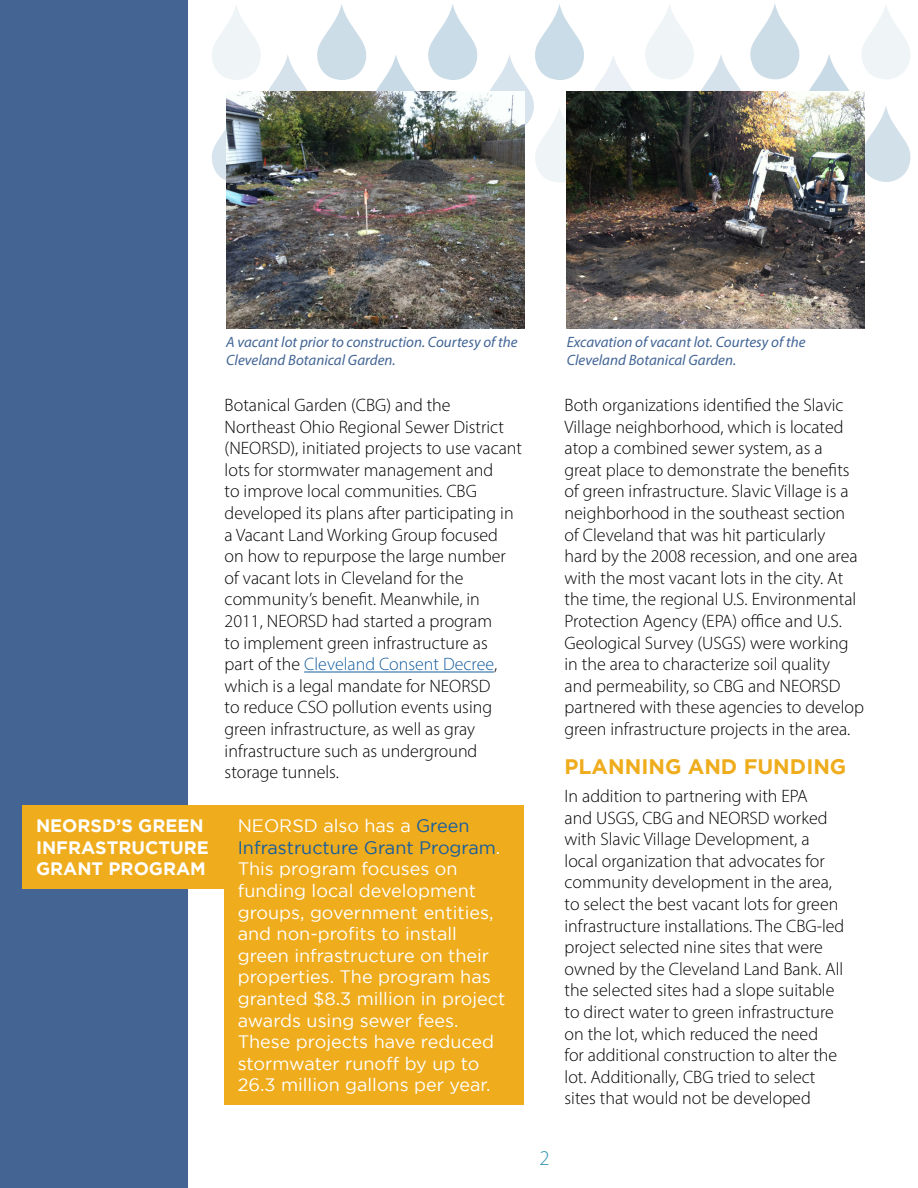
<style>
.page{position:relative;width:918px;height:1188px;background:#fff}
.page>*{position:absolute;margin:0;border:0;box-sizing:border-box;transform-origin:0 0}
.t1{font:700 21px "Gotham";color:#efac1c}
.t2{font:300 21px "Myriad Pro";color:#3392af}
.t3{font:300 18px/21.6px "Myriad Pro";color:#000}
.t4{font:18px/21.6px "Gotham";color:#fff}
.t5{font:700 18px/21.6px "Gotham";color:#fff}
.t6{font:italic 15px/18px "Myriad Pro";color:#426595}
.s1{color:#175d9e}
</style>
<div class="page">
<svg style="left:428px;top:4px;width:50px;height:76px"></svg>
<svg style="left:490px;top:4px;width:149px;height:179px"></svg>
<svg style="left:862px;top:5px;width:48px;height:74px"></svg>
<svg style="left:865px;top:106px;width:46px;height:76px"></svg>
<svg style="left:212px;top:4px;width:209px;height:177px"></svg>
<svg style="left:645px;top:4px;width:208px;height:88px"></svg>
<hr style="left:304px;top:672px;width:190px;height:1px;background:#175d9e">
<img style="left:226px;top:92px;width:298px;height:236px">
<div style="left:0;top:0;width:188px;height:1187px;background:#446494"></div>
<div style="left:224px;top:806px;width:300px;height:299px;background:#efac1c"></div>
<div style="left:22px;top:806px;width:216px;height:83px;background:#efac1c"></div>
<img style="left:567px;top:92px;width:298px;height:236px">
<p class="t5" style="left:36px;top:815px;width:174px">NEORSD’S GREEN<br>INFRASTRUCTURE<br>GRANT PROGRAM</p>
<p class="t6" style="left:226px;top:333px;width:293px">A vacant lot prior to construction. Courtesy of the<br>Cleveland Botanical Garden.</p>
<p class="t6" style="left:567px;top:333px;width:240px">Excavation of vacant lot. Courtesy of the<br>Cleveland Botanical Garden.</p>
<p class="t3" style="left:225px;top:394px;width:299px">Botanical Garden (CBG) and the Northeast Ohio Regional Sewer District (NEORSD), initiated projects to use vacant lots for stormwater management and<br>to improve local communities. CBG developed its plans after participating in a Vacant Land Working Group focused<br>on how to repurpose the large number of vacant lots in Cleveland for the community’s benefit. Meanwhile, in 2011, NEORSD had started a program<br>to implement green infrastructure as<br>part of the <span class="s1">Cleveland Consent Decree</span>, which is a legal mandate for NEORSD<br>to reduce CSO pollution events using green infrastructure, as well as gray infrastructure such as underground storage tunnels.</p>
<p class="t3" style="left:565px;top:394px;width:301px">Both organizations identified the Slavic Village neighborhood, which is located atop a combined sewer system, as a great place to demonstrate the benefits of green infrastructure. Slavic Village is a neighborhood in the southeast section of Cleveland that was hit particularly<br>hard by the 2008 recession, and one area with the most vacant lots in the city. At the time, the regional U.S. Environmental Protection Agency (EPA) office and U.S.<br>Geological Survey (USGS) were working in the area to characterize soil quality<br>and permeability, so CBG and NEORSD partnered with these agencies to develop green infrastructure projects in the area.</p>
<p class="t1" style="left:565px;top:754px;width:283px">PLANNING AND FUNDING</p>
<p class="t3" style="left:565px;top:785px;width:281px">In addition to partnering with EPA<br>and USGS, CBG and NEORSD worked with Slavic Village Development, a local organization that advocates for community development in the area, to select the best vacant lots for green infrastructure installations. The CBG-led project selected nine sites that were owned by the Cleveland Land Bank. All the selected sites had a slope suitable to direct water to green infrastructure on the lot, which reduced the need<br>for additional construction to alter the lot. Additionally, CBG tried to select sites that would not be developed</p>
<p class="t4" style="left:238px;top:815px;width:269px">NEORSD also has a <span class="s1">Green<br>Infrastructure Grant Program</span>.<br>This program focuses on funding local development groups, government entities, and non-profits to install green infrastructure on their properties. The program has granted $8.3 million in project awards using sewer fees.<br>These projects have reduced stormwater runoff by up to<br>26.3 million gallons per year.</p>
<p class="t2" style="left:539px;top:1146px;width:12px">2</p>
</div>
